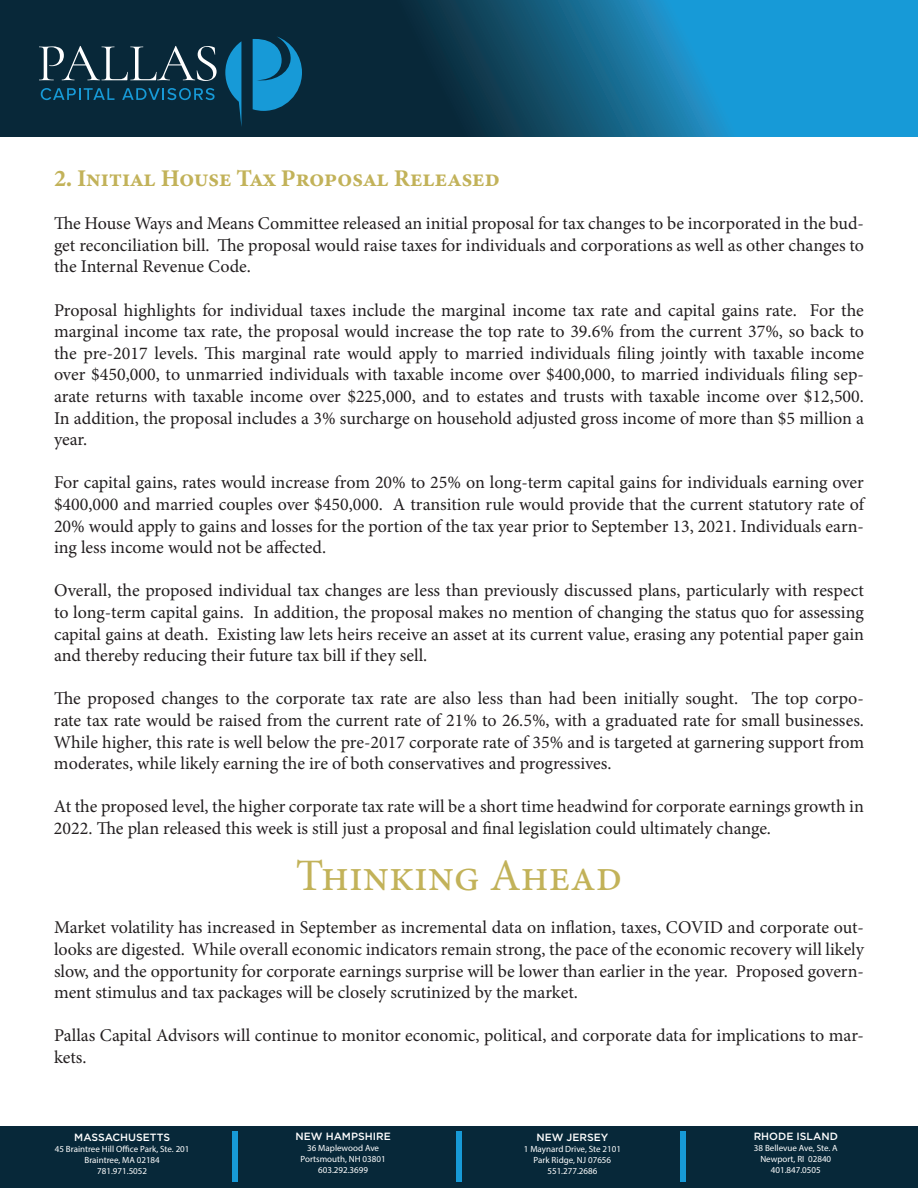
<style>
.page{position:relative;width:918px;height:1188px;background:#fff}
.page>*{position:absolute;margin:0;border:0;box-sizing:border-box;transform-origin:0 0}
.t1{font:500 54px "Gotham";color:#179ad7}
.t2{font:45px "Minion Pro";color:#c2b259}
.t3{font:24px "Minion Variable Concept";letter-spacing:.01em;color:#c2b259}
.t4{font:18px/21.6px "Minion Pro";color:#231f20;text-align:justify}
.t5{font:500 10.5px "Gotham";color:#fff}
.t6{font:9px/10.8px "Myriad Pro";color:#fff;text-align:center}
</style>
<div class="page">
<svg style="left:0;top:0;width:918px;height:137px;background:#105779"></svg>
<svg style="left:225px;top:41px;width:16px;height:86px"></svg>
<svg style="left:253px;top:36px;width:49px;height:75px;background:#1279a9"></svg>
<svg style="left:39px;top:46px;width:178px;height:35px;background:#354f5d"></svg>
<svg style="left:41px;top:88px;width:74px;height:12px"></svg>
<svg style="left:122px;top:88px;width:93px;height:12px"></svg>
<div style="left:0;top:1126px;width:918px;height:62px;background:#072839"></div>
<h3 class="t3" style="left:54px;top:164px;width:447px">2. Initial House Tax Proposal Released</h3>
<p class="t4" style="left:54px;top:214px;width:812px">The House Ways and Means Committee released an initial proposal for tax changes to be incorporated in the bud&shy;get reconciliation bill. The proposal would raise taxes for individuals and corporations as well as other changes to the Internal Revenue Code.</p>
<p class="t4" style="left:54px;top:301px;width:812px">Proposal highlights for individual taxes include the marginal income tax rate and capital gains rate. For the marginal income tax rate, the proposal would increase the top rate to 39.6% from the current 37%, so back to the pre-2017 levels. This marginal rate would apply to married individuals filing jointly with taxable income over $450,000, to unmarried individuals with taxable income over $400,000, to married individuals filing sep&shy;arate returns with taxable income over $225,000, and to estates and trusts with taxable income over $12,500.<br>In addition, the proposal includes a 3% surcharge on household adjusted gross income of more than $5 million a year.</p>
<p class="t4" style="left:54px;top:474px;width:812px">For capital gains, rates would increase from 20% to 25% on long-term capital gains for individuals earning over $400,000 and married couples over $450,000. A transition rule would provide that the current statutory rate of 20% would apply to gains and losses for the portion of the tax year prior to September 13, 2021. Individuals earn&shy;ing less income would not be affected.</p>
<p class="t4" style="left:54px;top:582px;width:812px">Overall, the proposed individual tax changes are less than previously discussed plans, particularly with respect to long-term capital gains. In addition, the proposal makes no mention of changing the status quo for assessing capital gains at death. Existing law lets heirs receive an asset at its current value, erasing any potential paper gain and thereby reducing their future tax bill if they sell.</p>
<p class="t4" style="left:54px;top:690px;width:812px">The proposed changes to the corporate tax rate are also less than had been initially sought. The top corpo&shy;rate tax rate would be raised from the current rate of 21% to 26.5%, with a graduated rate for small businesses.<br>While higher, this rate is well below the pre-2017 corporate rate of 35% and is targeted at garnering support from moderates, while likely earning the ire of both conservatives and progressives.</p>
<p class="t4" style="left:54px;top:798px;width:811px">At the proposed level, the higher corporate tax rate will be a short time headwind for corporate earnings growth in<br>2022. The plan released this week is still just a proposal and final legislation could ultimately change.</p>
<h2 class="t2" style="left:296px;top:858px;width:328px">Thinking Ahead</h2>
<p class="t4" style="left:54px;top:918px;width:812px">Market volatility has increased in September as incremental data on inflation, taxes, COVID and corporate out&shy;looks are digested. While overall economic indicators remain strong, the pace of the economic recovery will likely slow, and the opportunity for corporate earnings surprise will be lower than earlier in the year. Proposed govern&shy;ment stimulus and tax packages will be closely scrutinized by the market.</p>
<p class="t4" style="left:54px;top:1026px;width:811px">Pallas Capital Advisors will continue to monitor economic, political, and corporate data for implications to mar&shy;kets.</p>
<p class="t5" style="left:74px;top:1133px;width:97px">MASSACHUSETTS</p>
<p class="t6" style="left:55px;top:1145px;width:136px">45 Braintree Hill Office Park, Ste. 201<br>Braintree, MA 02184<br>781.971.5052</p>
<h1 class="t1" style="left:226px;top:1132px;width:19px">|</h1>
<h1 class="t1" style="left:450px;top:1132px;width:19px">|</h1>
<p class="t5" style="left:754px;top:1132px;width:86px">RHODE ISLAND</p>
<h1 class="t1" style="left:674px;top:1132px;width:19px">|</h1>
<p class="t5" style="left:295px;top:1132px;width:97px">NEW HAMPSHIRE</p>
<p class="t6" style="left:301px;top:1143px;width:87px">36 Maplewood Ave<br>Portsmouth, NH 03801<br>603.292.3699</p>
<p class="t5" style="left:536px;top:1133px;width:73px">NEW JERSEY</p>
<p class="t6" style="left:524px;top:1145px;width:99px">1 Maynard Drive, Ste 2101<br>Park Ridge, NJ 07656<br>551.277.2686</p>
<p class="t6" style="left:754px;top:1143px;width:85px">38 Bellevue Ave, Ste. A<br>Newport, RI 02840</p>
<p class="t6" style="left:771px;top:1165px;width:51px">401.847.0505</p>
</div>
